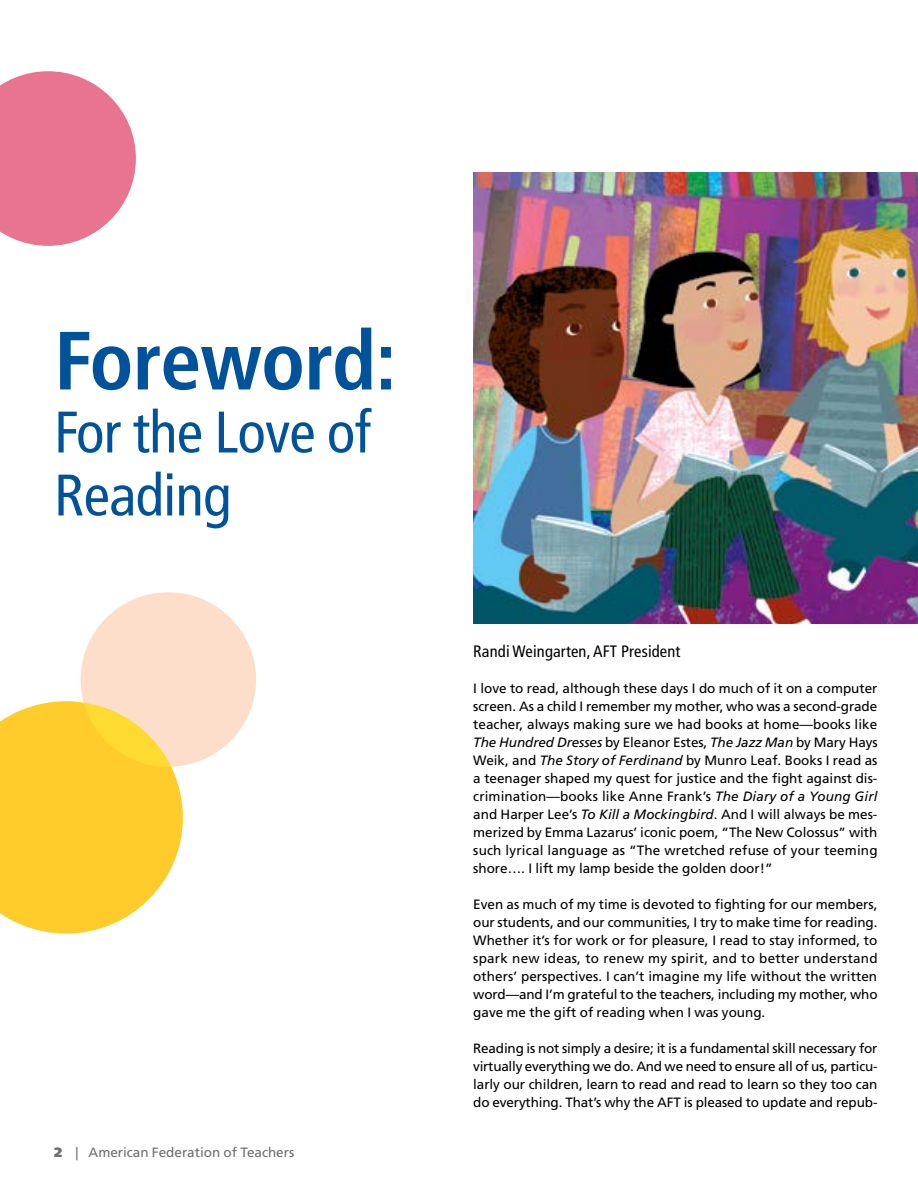
<style>
.page{position:relative;width:918px;height:1188px;background:#fff}
.page>*{position:absolute;margin:0;border:0;box-sizing:border-box;transform-origin:0 0}
.t1{font:700 condensed 82.5px "Frutiger LT Std";letter-spacing:-.01em;color:#00539b}
.t2{font:condensed 58.5px/63px "Frutiger LT Std";letter-spacing:-.01em;color:#00539b}
.t3{font:condensed 16.5px "Frutiger LT Std";letter-spacing:.01em;color:#000}
.t4{font:13.5px/18px "Frutiger LT Std";color:#000;text-align:justify}
.t5{font:13.5px "Frutiger LT Std";color:#6d6e71}
.s1{font-weight:900}
.s2{font-style:italic}
</style>
<div class="page">
<img style="left:473px;top:173px;width:445px;height:450px">
<svg style="left:0;top:71px;width:136px;height:175px"></svg>
<svg style="left:0;top:701px;width:183px;height:233px;background:#ffd143"></svg>
<svg style="left:81px;top:592px;width:175px;height:175px;background:#fcddbb"></svg>
<h1 class="t1" style="left:54px;top:312px;width:344px">Foreword:</h1>
<h2 class="t2" style="left:54px;top:401px;width:318px">For the Love of<br>Reading</h2>
<p class="t5" style="left:54px;top:1144px;width:242px"><span class="s1">2</span> | American Federation of Teachers</p>
<p class="t3" style="left:473px;top:642px;width:209px">Randi Weingarten, AFT President</p>
<p class="t4" style="left:473px;top:679px;width:406px">I love to read, although these days I do much of it on a computer screen. As a child I remember my mother, who was a second-grade teacher, always making sure we had books at home—books like <span class="s2">The Hundred Dresses</span> by Eleanor Estes, <span class="s2">The Jazz Man</span> by Mary Hays Weik, and <span class="s2">The Story of Ferdinand</span> by Munro Leaf. Books I read as a teenager shaped my quest for justice and the fight against dis&shy;crimination—books like Anne Frank’s <span class="s2">The Diary of a Young Girl </span>and Harper Lee’s <span class="s2">To Kill a Mockingbird</span>. And I will always be mes&shy;merized by Emma Lazarus’ iconic poem, “The New Colossus” with such lyrical language as “The wretched refuse of your teeming shore…. I lift my lamp beside the golden door!”</p>
<p class="t4" style="left:473px;top:895px;width:406px">Even as much of my time is devoted to fighting for our members, our students, and our communities, I try to make time for reading.<br>Whether it’s for work or for pleasure, I read to stay informed, to spark new ideas, to renew my spirit, and to better understand others’ perspectives. I can’t imagine my life without the written word—and I’m grateful to the teachers, including my mother, who gave me the gift of reading when I was young.</p>
<p class="t4" style="left:473px;top:1039px;width:406px">Reading is not simply a desire; it is a fundamental skill necessary for virtually everything we do. And we need to ensure all of us, particu&shy;larly our children, learn to read and read to learn so they too can do everything. That’s why the AFT is pleased to update and repub-</p>
</div>
